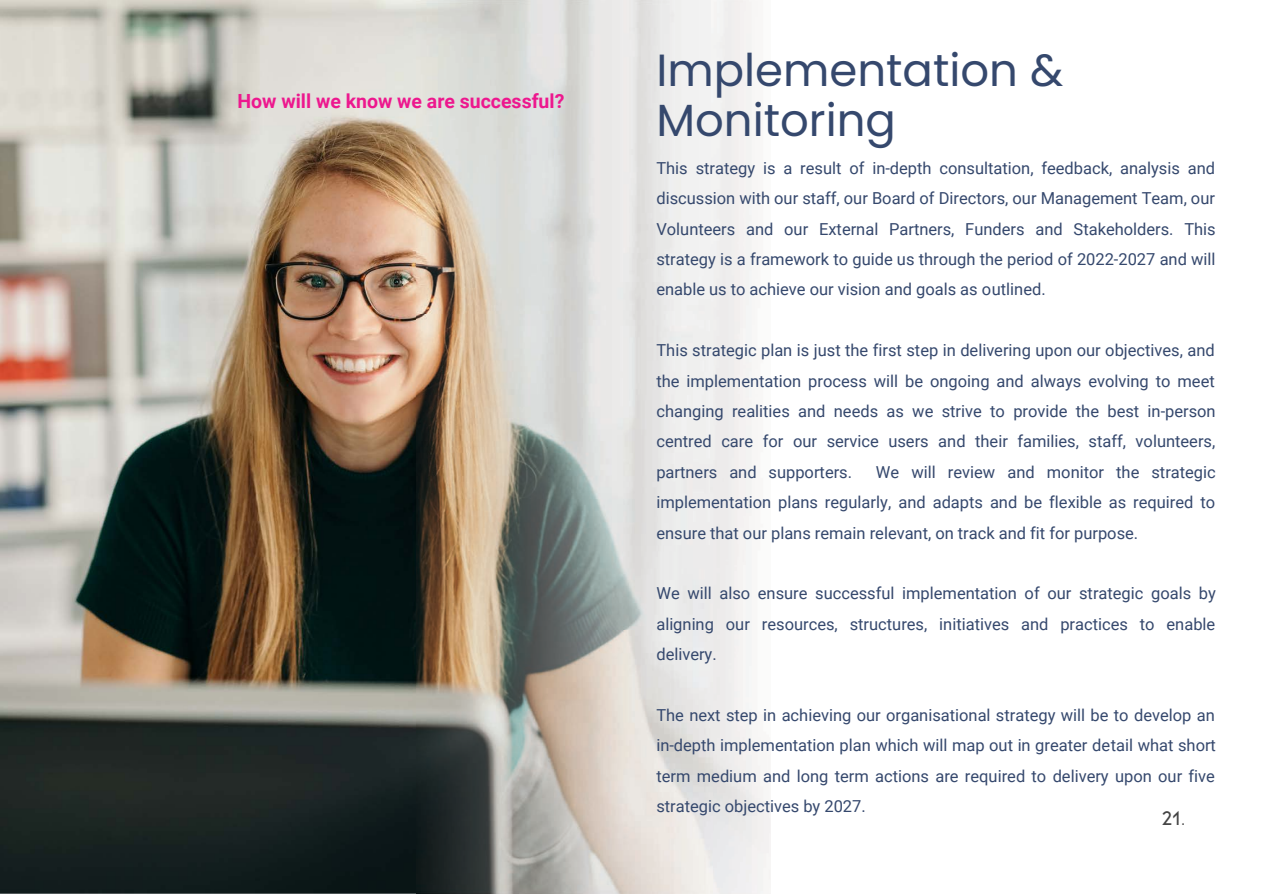
<style>
.page{position:relative;width:1263px;height:894px;background:#fff}
.page>*{position:absolute;margin:0;border:0;box-sizing:border-box;transform-origin:0 0}
.t1{font:45px/49.5px "Poppins";color:#35486d}
.t2{font:600 21px "Kiona";color:#444}
.t3{font:700 19.5px "Roboto";color:#ed188e}
.t4{font:16.5px/30.3px "Roboto";color:#35486d;text-align:justify}
</style>
<div class="page">
<img style="left:0;top:0;width:416px;height:893px">
<img style="left:416px;top:0;width:355px;height:893px">
<p class="t3" style="left:238px;top:90px;width:328px">How will we know we are successful?</p>
<h1 class="t1" style="left:656px;top:46px;width:408px">Implementation &amp;<br>Monitoring</h1>
<p class="t4" style="left:656px;top:153px;width:561px">This strategy is a result of in-depth consultation, feedback, analysis and discussion with our staff, our Board of Directors, our Management Team, our Volunteers and our External Partners, Funders and Stakeholders. This strategy is a framework to guide us through the period of 2022-2027 and will enable us to achieve our vision and goals as outlined.</p>
<p class="t4" style="left:656px;top:335px;width:561px">This strategic plan is just the first step in delivering upon our objectives, and the implementation process will be ongoing and always evolving to meet changing realities and needs as we strive to provide the best in-person centred care for our service users and their families, staff, volunteers, partners and supporters.</p>
<p class="t4" style="left:656px;top:457px;width:561px;text-indent:220px">We will review and monitor the strategic implementation plans regularly, and adapts and be flexible as required to ensure that our plans remain relevant, on track and fit for purpose.</p>
<p class="t4" style="left:656px;top:578px;width:561px">We will also ensure successful implementation of our strategic goals by aligning our resources, structures, initiatives and practices to enable delivery.</p>
<p class="t4" style="left:656px;top:700px;width:561px">The next step in achieving our organisational strategy will be to develop an in-depth implementation plan which will map out in greater detail what short term medium and long term actions are required to delivery upon our five strategic objectives by 2027.</p>
<p class="t2" style="left:1161px;top:803px;width:26px">21.</p>
</div>
